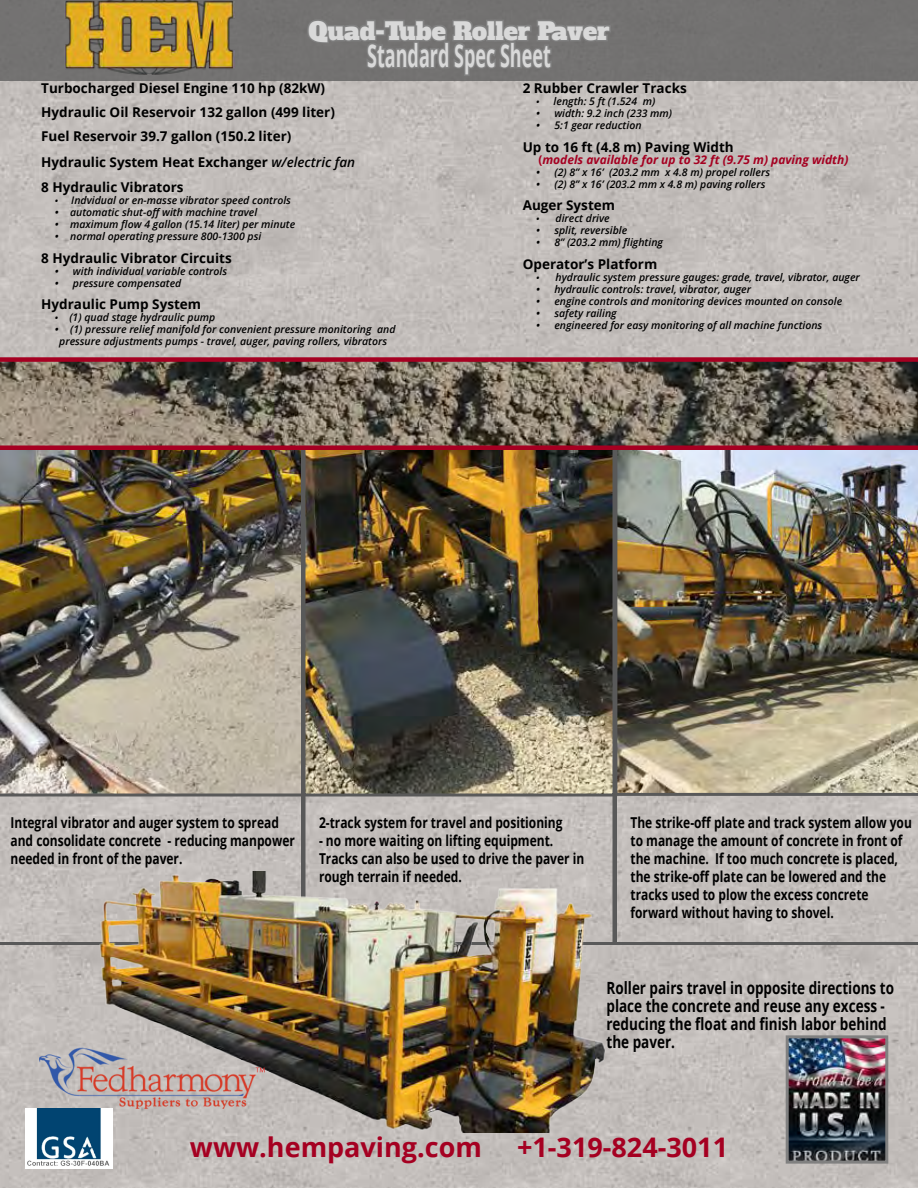
<style>
.page{position:relative;width:918px;height:1188px;background:#fff}
.page>*{position:absolute;margin:0;border:0;box-sizing:border-box;transform-origin:0 0}
.t1{font:700 31.5px "Open Sans";color:#d9d9d9;scale:.57 1}
.t2{font:700 27px "Open Sans";color:#a50021}
.t3{font:24px "Alfa Slab One";color:#d9d9d9}
.t4{font:700 16.8px/18px "Open Sans";color:#000;scale:.8 1}
.t5{font:700 15px/18px "Open Sans";color:#000;scale:.8 1}
.t6{font:700 13.5px/24px "Open Sans";color:#000}
.t7{font:italic 700 12px "Open Sans";color:#a50021}
.t8{font:italic 600 10.5px/12px "Open Sans";color:#000;text-align:center}
.s1{font-weight:600;font-style:italic}
.s2{font-size:9px}
.s3{font-style:normal}
</style>
<div class="page">
<img style="left:0;top:81px;width:918px;height:1107px">
<div style="left:0;top:0;width:918px;height:81px;background:#737271"></div>
<svg style="left:0;top:796px;width:303px;height:149px"></svg>
<svg style="left:616px;top:796px;width:302px;height:149px"></svg>
<svg style="left:305px;top:17px;width:307px;height:60px"></svg>
<img style="left:616px;top:450px;width:302px;height:346px">
<img style="left:0;top:450px;width:303px;height:346px">
<img style="left:307px;top:450px;width:305px;height:342px">
<div style="left:303px;top:439px;width:313px;height:357px;border:3px solid #595959"></div>
<img style="left:790px;top:1039px;width:94px;height:121px">
<div style="left:786px;top:1035px;width:102px;height:129px;border:3px solid #808080"></div>
<svg style="left:0;top:357px;width:918px;height:93px"></svg>
<img style="left:43px;top:871px;width:604px;height:262px">
<img style="left:65px;top:0;width:170px;height:90px">
<img style="left:39px;top:1047px;width:247px;height:62px">
<img style="left:25px;top:1108px;width:87px;height:61px">
<h3 class="t3" style="left:308px;top:15px;width:303px">Quad-Tube Roller Paver</h3>
<h1 class="t1" style="left:367px;top:33px;width:324px">Standard Spec Sheet</h1>
<p class="t6" style="left:41px;top:76px;width:295px">Turbocharged Diesel Engine 110 hp (82kW)<br>Hydraulic Oil Reservoir 132 gallon (499 liter)<br>Fuel Reservoir 39.7 gallon (150.2 liter)</p>
<p class="t6" style="left:41px;top:149px;width:316px;line-height:25.5px">Hydraulic System Heat Exchanger <span class="s1">w/electric fan<br></span>8 Hydraulic Vibrators</p>
<p class="t8" style="left:55px;top:194px;width:238px"><span class="s2">•</span> Indvidual or en-masse vibrator speed controls</p>
<p class="t8" style="left:55px;top:206px;width:204px">• automatic shut-off with machine travel</p>
<p class="t8" style="left:55px;top:218px;width:242px">• maximum flow 4 gallon (15.14 liter) per minute</p>
<p class="t8" style="left:55px;top:230px;width:208px">• normal operating pressure 800-1300 psi</p>
<p class="t6" style="left:41px;top:245px;width:192px">8 Hydraulic Vibrator Circuits</p>
<p class="t8" style="left:55px;top:265px;width:174px">• with individual variable controls</p>
<p class="t8" style="left:55px;top:277px;width:128px">• pressure compensated</p>
<p class="t6" style="left:41px;top:292px;width:161px">Hydraulic Pump System</p>
<p class="t8" style="left:55px;top:311px;width:162px"><span class="s2">•</span> (1) quad stage hydraulic pump</p>
<p class="t8" style="left:55px;top:323px;width:342px">• (1) pressure relief manifold for convenient pressure monitoring and pressure adjustments pumps - travel, auger, paving rollers, vibrators</p>
<p class="t6" style="left:523px;top:76px;width:165px">2 Rubber Crawler Tracks</p>
<p class="t8" style="left:536px;top:95px;width:121px"><span class="s2">•</span> length: 5 ft (1.524 m)</p>
<p class="t8" style="left:536px;top:107px;width:137px">• width: 9.2 inch (233 mm)</p>
<p class="t8" style="left:536px;top:119px;width:107px">• 5:1 gear reduction</p>
<p class="t6" style="left:523px;top:134px;width:213px">Up to 16 ft (4.8 m) Paving Width</p>
<p class="t7" style="left:538px;top:151px;width:312px"><span class="s3">(</span>models available for up to 32 ft (9.75 m) paving width)</p>
<p class="t8" style="left:536px;top:166px;width:235px">• (2) 8” x 16’ (203.2 mm x 4.8 m) propel rollers</p>
<p class="t8" style="left:536px;top:178px;width:231px">• (2) 8” x 16’ (203.2 mm x 4.8 m) paving rollers</p>
<p class="t6" style="left:523px;top:193px;width:94px">Auger System</p>
<p class="t8" style="left:536px;top:212px;width:75px"><span class="s2">•</span> direct drive</p>
<p class="t8" style="left:536px;top:224px;width:92px">• split, reversible</p>
<p class="t8" style="left:536px;top:236px;width:128px">• 8” (203.2 mm) flighting</p>
<p class="t6" style="left:523px;top:251px;width:136px">Operator’s Platform</p>
<p class="t8" style="left:536px;top:271px;width:325px"><span class="s2">•</span> hydraulic system pressure gauges: grade, travel, vibrator, auger</p>
<p class="t8" style="left:536px;top:283px;width:216px">• hydraulic controls: travel, vibrator, auger</p>
<p class="t8" style="left:536px;top:295px;width:307px">• engine controls and monitoring devices mounted on console</p>
<p class="t8" style="left:536px;top:307px;width:82px">• safety railing</p>
<p class="t8" style="left:536px;top:319px;width:288px">• engineered for easy monitoring of all machine functions</p>
<h3 class="t5" style="left:10px;top:813px;width:357px">Integral vibrator and auger system to spread and consolidate concrete - reducing manpower needed in front of the paver.</h3>
<p class="t5" style="left:630px;top:813px;width:353px">The strike-off plate and track system allow you to manage the amount of concrete in front of the machine. If too much concrete is placed, the strike-off plate can be lowered and the tracks used to plow the excess concrete forward without having to shovel.</p>
<h3 class="t5" style="left:319px;top:813px;width:306px">2-track system for travel and positioning</h3>
<h3 class="t5" style="left:319px;top:831px;width:333px">- no more waiting on lifting equipment.<br>Tracks can also be used to drive the paver in rough terrain if needed.</h3>
<h3 class="t4" style="left:606px;top:979px;width:361px">Roller pairs travel in opposite directions to place the concrete and reuse any excess - reducing the float and finish labor behind the paver.</h3>
<h2 class="t2" style="left:190px;top:1129px;width:294px">www.hempaving.com</h2>
<h2 class="t2" style="left:517px;top:1129px;width:213px">+1-319-824-3011</h2>
</div>
